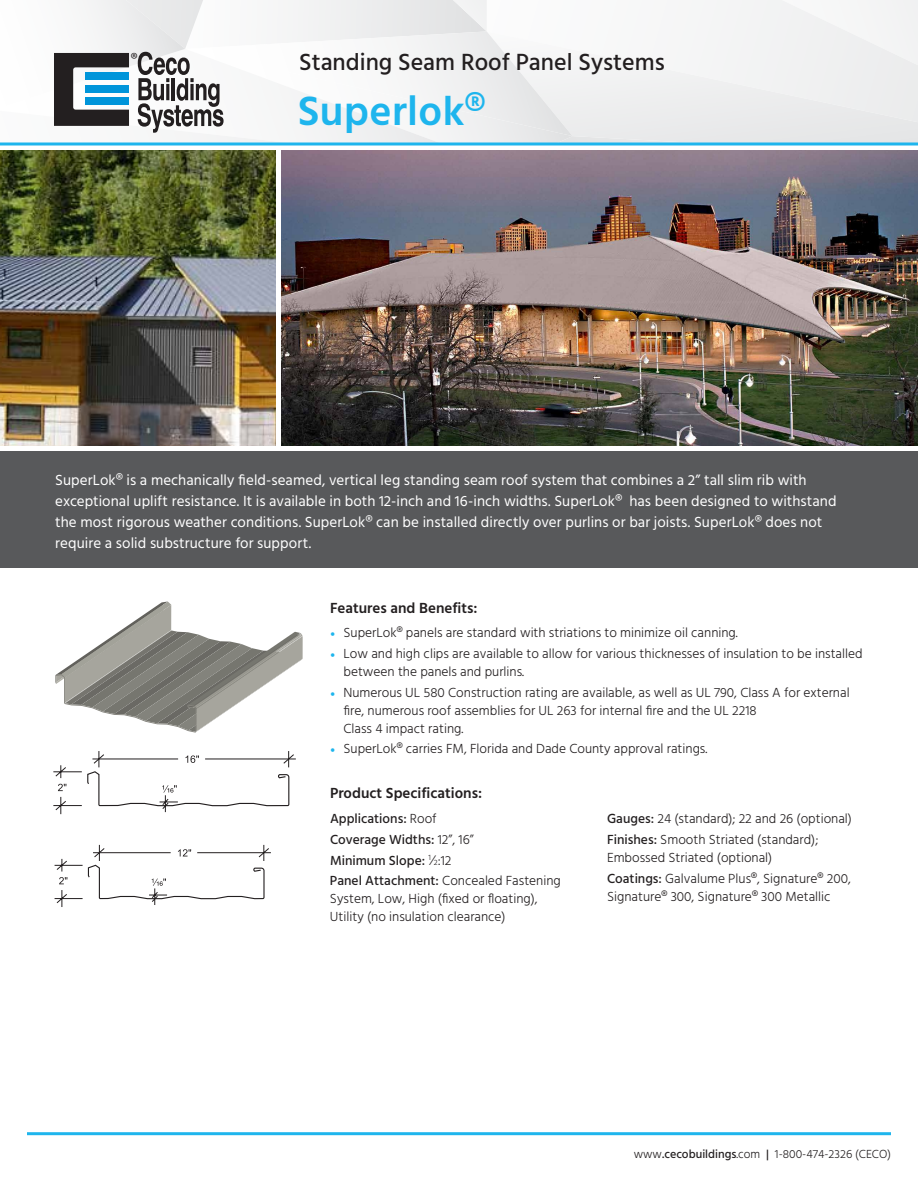
<style>
.page{position:relative;width:918px;height:1188px;background:#fff}
.page>*{position:absolute;margin:0;border:0;box-sizing:border-box;transform-origin:0 0}
.t1{font:600 42px "Hind";letter-spacing:.01em;color:#1eb5ed}
.t2{font:500 24px "Hind";color:#231f20}
.t3{font:17.85px "Myriad Pro";color:#231f20}
.t4{font:15px/21px "Hind";letter-spacing:.005em;color:#fff}
.t5{font:600 15px "Hind";color:#231f20}
.t6{font:300 13.5px/18px "Hind";color:#231f20}
.t7{font:500 13.5px/20.7px "Hind";color:#231f20}
.t8{font:300 12px "Hind";color:#231f20}
.s1{font-family:"Minion Pro";font-weight:400;color:#1eb5ed}
.s2{font-weight:300}
.s3{font-weight:300;font-size:7.8px}
.s4{font-weight:500}
</style>
<div class="page">
<div style="left:0;top:452px;width:918px;height:116px;background:#58595b"></div>
<img style="left:0;top:150px;width:275px;height:296px">
<img style="left:282px;top:150px;width:636px;height:296px">
<svg style="left:54px;top:0;width:864px;height:142px"></svg>
<hr style="left:27px;top:1132px;width:864px;height:3px;background:#1eb5ed">
<svg style="left:0;top:142px;width:918px;height:4px;background:#53c4ef"></svg>
<svg style="left:55px;top:845px;width:216px;height:62px"></svg>
<svg style="left:53px;top:751px;width:243px;height:63px"></svg>
<svg style="left:55px;top:602px;width:248px;height:131px"></svg>
<h3 class="t3" style="left:130px;top:48px;width:9px">®</h3>
<h2 class="t2" style="left:299px;top:46px;width:367px">Standing Seam Roof Panel Systems</h2>
<h1 class="t1" style="left:298px;top:85px;width:189px">Superlok®</h1>
<p class="t4" style="left:55px;top:471px;width:783px">SuperLok® is a mechanically field-seamed, vertical leg standing seam roof system that combines a 2” tall slim rib with exceptional uplift resistance. It is available in both 12-inch and 16-inch widths. SuperLok® has been designed to withstand the most rigorous weather conditions. SuperLok® can be installed directly over purlins or bar joists. SuperLok® does not require a solid substructure for support.</p>
<p class="t5" style="left:330px;top:599px;width:149px">Features and Benefits:</p>
<p class="t6" style="left:330px;top:625px;width:409px"><span class="s1">•</span> SuperLok® panels are standard with striations to minimize oil canning.</p>
<p class="t6" style="left:344px;top:645px;width:521px;text-indent:-14px"><span class="s1">•</span> Low and high clips are available to allow for various thicknesses of insulation to be installed between the panels and purlins.</p>
<p class="t6" style="left:344px;top:684px;width:508px;text-indent:-14px"><span class="s1">•</span> Numerous UL 580 Construction rating are available, as well as UL 790, Class A for external fire, numerous roof assemblies for UL 263 for internal fire and the UL 2218<br>Class 4 impact rating.</p>
<p class="t6" style="left:330px;top:741px;width:379px"><span class="s1">•</span> SuperLok® carries FM, Florida and Dade County approval ratings.</p>
<p class="t5" style="left:330px;top:784px;width:154px">Product Specifications:</p>
<p class="t7" style="left:330px;top:809px;width:232px">Applications: <span class="s2">Roof<br></span>Coverage Widths: <span class="s2">12”, 16”<br></span>Minimum Slope: <sup>1</sup><span class="s2">⁄</span><span class="s3">2</span><span class="s2">:12<br></span>Panel Attachment: <span class="s2">Concealed Fastening</span></p>
<p class="t6" style="left:330px;top:891px;width:209px">System, Low, High (fixed or floating),<br>Utility (no insulation clearance)</p>
<p class="t6" style="left:607px;top:809px;width:246px;line-height:20.7px"><span class="s4">Gauges:</span> 24 (standard); 22 and 26 (optional)<br><span class="s4">Finishes:</span> Smooth Striated (standard);</p>
<p class="t6" style="left:607px;top:848px;width:245px;line-height:20.7px">Embossed Striated (optional)<br><span class="s4">Coatings:</span> Galvalume Plus®, Signature® 200,</p>
<p class="t6" style="left:607px;top:888px;width:225px">Signature® 300, Signature® 300 Metallic</p>
<p class="t8" style="left:634px;top:1146px;width:259px">www<span class="s4">.cecobuildings</span>.com <span class="s4">|</span> 1-800-474-2326 (CECO)</p>
</div>
